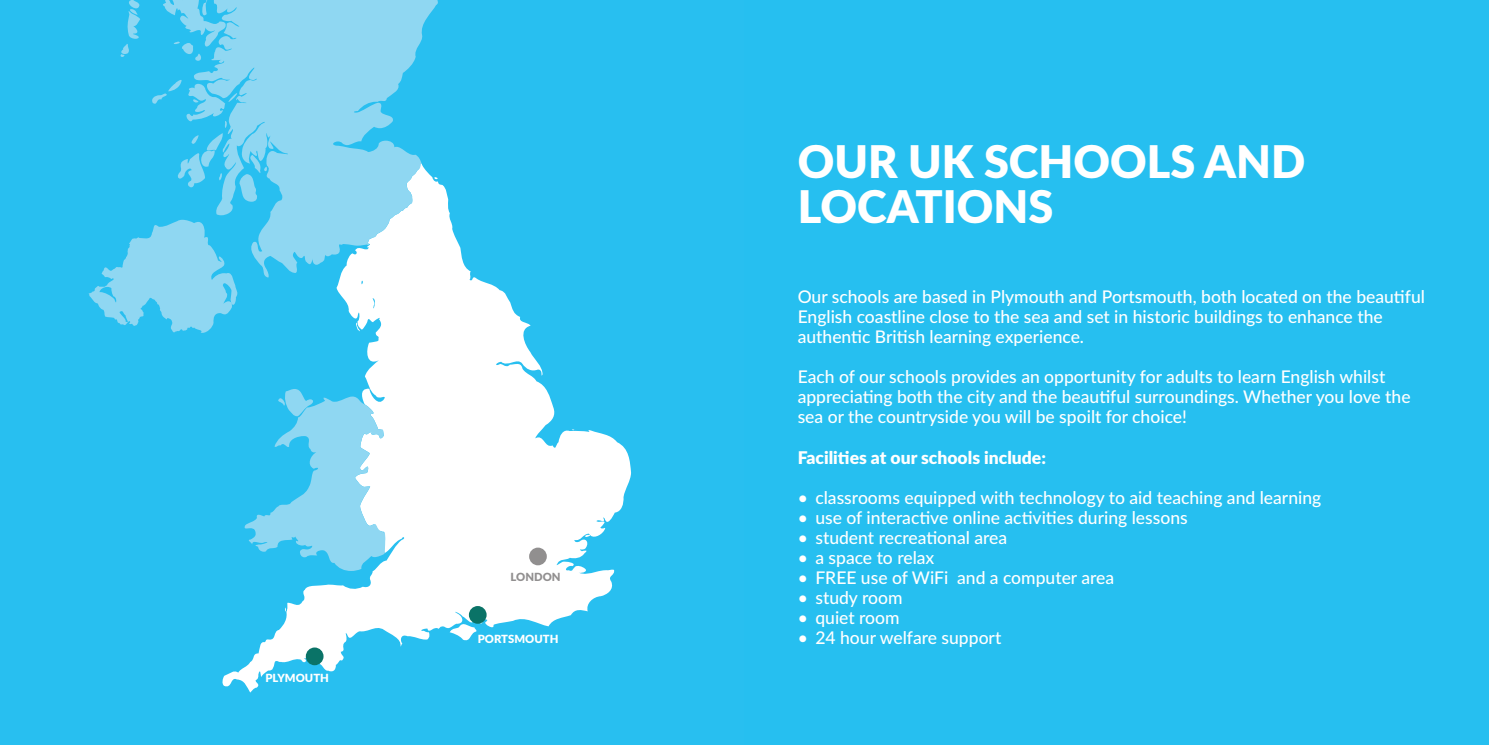
<style>
.page{position:relative;width:1489px;height:745px;background:#fff}
.page>*{position:absolute;margin:0;border:0;box-sizing:border-box;transform-origin:0 0}
.t1{font:900 45px/45px "Lato";color:#fff}
.t2{font:500 17.5px/20px "Lato";color:#fff}
.t3{font:900 17.5px "Lato";color:#fff}
.t4{font:900 11.25px "Lato";color:#fff}
.t5{font:900 11.25px "Lato";color:rgb(35 31 32/.5)}
</style>
<div class="page">
<div style="left:0;top:0;width:744px;height:744px;background:#28bff0"></div>
<svg style="left:222px;top:184px;width:409px;height:508px"></svg>
<svg style="left:449px;top:620px;width:28px;height:22px"></svg>
<svg style="left:194px;top:0;width:246px;height:277px;fill:#8fd7f2"></svg>
<svg style="left:367px;top:163px;width:55px;height:81px;background:#bae6f7"></svg>
<svg style="left:163px;top:0;width:64px;height:61px"></svg>
<svg style="left:120px;top:0;width:20px;height:57px"></svg>
<svg style="left:152px;top:80px;width:115px;height:121px"></svg>
<svg style="left:88px;top:220px;width:151px;height:112px"></svg>
<svg style="left:244px;top:388px;width:143px;height:182px"></svg>
<div style="left:744px;top:0;width:744px;height:744px;background:#26bff0"></div>
<div style="left:306px;top:647px;width:17px;height:17px;background:#0a7367;border-radius:50%"></div>
<div style="left:469px;top:605px;width:17px;height:18px;background:#0a7367;border-radius:50%"></div>
<div style="left:529px;top:547px;width:18px;height:18px;background:#231f20;border-radius:50%;opacity:.5"></div>
<p class="t4" style="left:265px;top:671px;width:65px">PLYMOUTH</p>
<p class="t5" style="left:510px;top:569px;width:52px">LONDON</p>
<h1 class="t1" style="left:797px;top:140px;width:509px">OUR UK SCHOOLS AND<br>LOCATIONS</h1>
<p class="t2" style="left:797px;top:287px;width:629px">Our schools are based in Plymouth and Portsmouth, both located on the beautiful<br>English coastline close to the sea and set in historic buildings to enhance the authentic British learning experience.</p>
<p class="t2" style="left:797px;top:367px;width:614px">Each of our schools provides an opportunity for adults to learn English whilst appreciating both the city and the beautiful surroundings. Whether you love the sea or the countryside you will be spoilt for choice!</p>
<p class="t3" style="left:797px;top:447px;width:250px">FACILITIES AT OUR SCHOOLS INCLUDE:</p>
<p class="t2" style="left:797px;top:487px;width:525px">• classrooms equipped with technology to aid teaching and learning</p>
<p class="t2" style="left:797px;top:507px;width:391px">• use of interactive online activities during lessons</p>
<p class="t2" style="left:797px;top:527px;width:211px">• student recreational area</p>
<p class="t2" style="left:797px;top:547px;width:138px">• a space to relax</p>
<p class="t2" style="left:797px;top:567px;width:318px">• FrEE use of WiFi and a computer area</p>
<p class="t2" style="left:797px;top:587px;width:106px">• study room</p>
<p class="t2" style="left:797px;top:607px;width:104px">• quiet room</p>
<p class="t4" style="left:478px;top:631px;width:82px">PORTSMOUTH</p>
<p class="t2" style="left:797px;top:627px;width:205px">• 24 hour welfare support</p>
</div>
